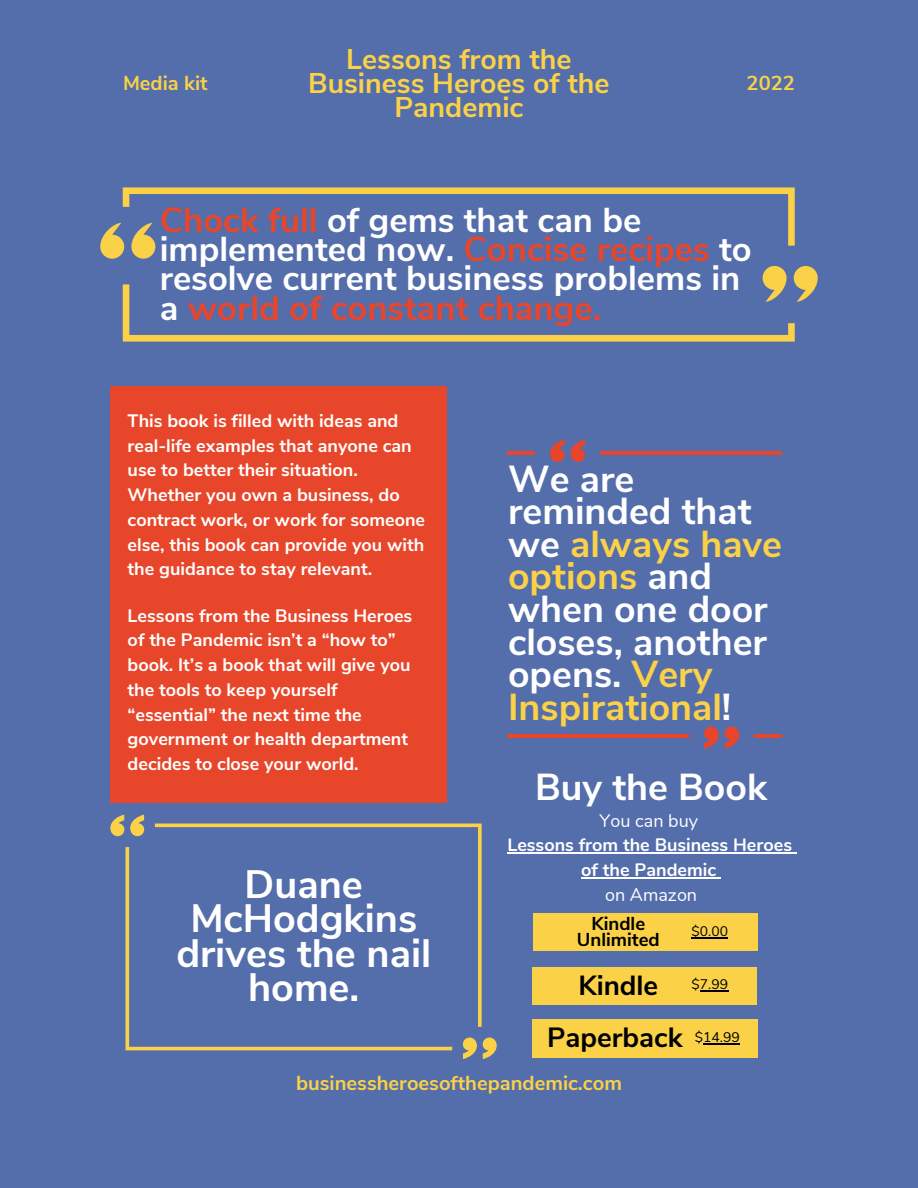
<style>
.page{position:relative;width:918px;height:1188px;background:#546dab}
.page>*{position:absolute;margin:0;border:0;box-sizing:border-box;transform-origin:0 0}
.t1{font:700 39.6px/34.3px "Nunito Sans";color:#fff;text-align:center}
.t2{font:700 37.5px/32.7px "Nunito Sans";color:#fff}
.t3{font:700 34.5px/29.2px "Nunito Sans";color:#fff}
.t4{font:700 28.5px/24.3px "Nunito Sans";color:#fad147;text-align:center}
.t5{font:700 27.75px "Nunito Sans";color:#000}
.t6{font:700 27.6px "Nunito Sans";color:#000}
.t7{font:700 20.1px "Nunito Sans";color:#fad147}
.t8{font:700 18.6px/15.8px "Nunito Sans";color:#000;text-align:center}
.t9{font:700 18px/24.8px "Nunito Sans";color:#fff}
.t10{font:700 18px/24.8px "Nunito";color:#fff;text-align:center}
.t11{font:18px "Nunito";color:#fff}
.t12{font:13.8px "Nunito";color:#000}
.s1{color:#e8462a}
.s2{color:#fad147}
</style>
<div class="page">
<div style="left:533px;top:1019px;width:225px;height:38px;background:#fad147"></div>
<hr style="left:703px;top:1043px;width:37px;height:1px;background:#000">
<div style="left:533px;top:967px;width:224px;height:38px;background:#fad147"></div>
<svg style="left:700px;top:990px;width:28px;height:1px"></svg>
<div style="left:110px;top:387px;width:336px;height:416px;background:#e8462a"></div>
<svg style="left:100px;top:187px;width:695px;height:72px"></svg>
<svg style="left:123px;top:266px;width:695px;height:76px"></svg>
<svg style="left:155px;top:824px;width:327px;height:203px"></svg>
<svg style="left:126px;top:847px;width:326px;height:203px"></svg>
<svg style="left:130px;top:815px;width:14px;height:21px"></svg>
<svg style="left:110px;top:815px;width:14px;height:21px"></svg>
<svg style="left:463px;top:1038px;width:14px;height:21px"></svg>
<svg style="left:483px;top:1038px;width:14px;height:21px"></svg>
<hr style="left:507px;top:852px;width:285px;height:2px;background:#fff">
<hr style="left:581px;top:877px;width:135px;height:1px;background:#fff">
<svg style="left:571px;top:440px;width:14px;height:22px"></svg>
<svg style="left:550px;top:440px;width:15px;height:22px"></svg>
<hr style="left:508px;top:451px;width:27px;height:4px;background:#e8462a">
<hr style="left:600px;top:451px;width:182px;height:4px;background:#e8462a">
<svg style="left:704px;top:726px;width:15px;height:22px"></svg>
<svg style="left:725px;top:726px;width:14px;height:22px"></svg>
<hr style="left:754px;top:734px;width:28px;height:4px;background:#e8462a">
<hr style="left:508px;top:734px;width:181px;height:4px;background:#e8462a">
<div style="left:533px;top:913px;width:224px;height:38px;background:#fad147"></div>
<svg style="left:692px;top:938px;width:36px;height:1px"></svg>
<h3 class="t4" style="left:308px;top:47px;width:303px">Lessons from the<br>Business Heroes of the<br>Pandemic</h3>
<p class="t7" style="left:123px;top:70px;width:86px">Media kit</p>
<p class="t7" style="left:747px;top:70px;width:50px">2022</p>
<h3 class="t3" style="left:160px;top:206px;width:593px"><span class="s1">Chock full</span> of gems that can be implemented now. <span class="s1">Concise recipes</span> to resolve current business problems in a <span class="s1">world of constant change.</span></h3>
<p class="t9" style="left:128px;top:409px;width:299px">This book is filled with ideas and real-life examples that anyone can use to better their situation.<br>Whether you own a business, do contract work, or work for someone else, this book can provide you with the guidance to stay relevant.</p>
<p class="t9" style="left:128px;top:603px;width:286px">Lessons from the Business Heroes of the Pandemic isn’t a “how to” book. It’s a book that will give you the tools to keep yourself “essential” the next time the government or health department decides to close your world.</p>
<h1 class="t1" style="left:176px;top:868px;width:256px">Duane<br>McHodgkins drives the nail home.</h1>
<h2 class="t2" style="left:508px;top:463px;width:276px">We are reminded that we <span class="s2">always have options</span> and when one door closes, another opens. <span class="s2">Very<br>Inspirational</span>!</h2>
<h2 class="t2" style="left:535px;top:771px;width:233px">Buy the Book</h2>
<p class="t11" style="left:600px;top:808px;width:100px">You can buy</p>
<p class="t10" style="left:507px;top:833px;width:286px">Lessons from the Business Heroes of the Pandemic</p>
<p class="t11" style="left:605px;top:883px;width:94px">on Amazon</p>
<p class="t8" style="left:577px;top:916px;width:84px">Kindle<br>Unlimited</p>
<p class="t12" style="left:692px;top:923px;width:38px">$0.00</p>
<h3 class="t6" style="left:579px;top:967px;width:81px">Kindle</h3>
<p class="t12" style="left:692px;top:975px;width:38px">$7.99</p>
<h3 class="t5" style="left:547px;top:1019px;width:194px">Paperback <sup>$14.99</sup></h3>
<p class="t7" style="left:296px;top:1070px;width:327px">businessheroesofthepandemic.com</p>
</div>
